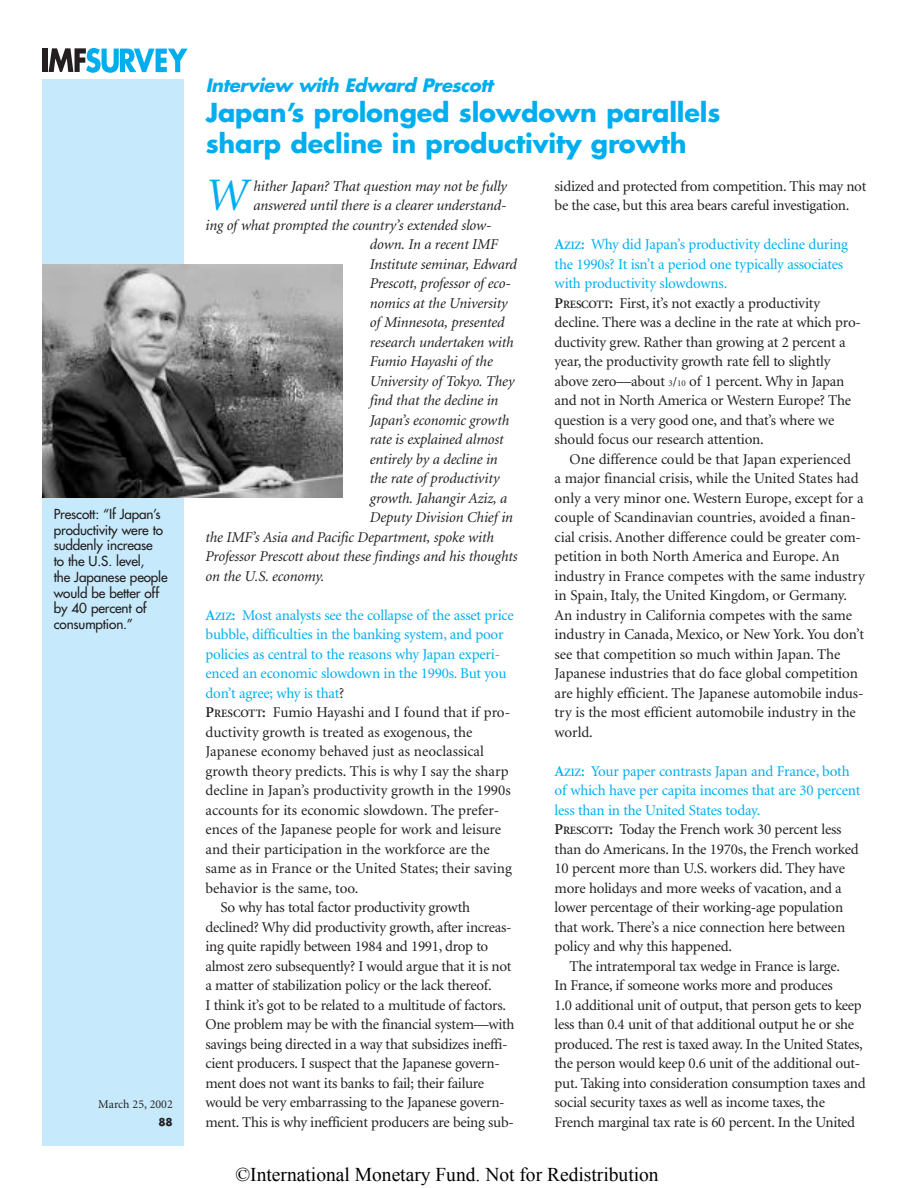
<style>
.page{position:relative;width:918px;height:1188px;background:#fff}
.page>*{position:absolute;margin:0;border:0;box-sizing:border-box;transform-origin:0 0}
.t1{font:italic 46.65px "Minion";color:#00aeef}
.t2{font:700 25.5px/30.6px "Futura";letter-spacing:-.005em;color:#00aeef}
.t3{font:19.5px "Times New Roman";color:#000}
.t4{font:italic 700 18px "Futura";letter-spacing:-.02em;color:#00aeef}
.t5{font:15px/19.5px "Minion";letter-spacing:-.015em;color:#231f20}
.t6{font:italic 15px "Minion";letter-spacing:-.01em;color:#231f20}
.t7{font:15px "Minion";letter-spacing:-.015em;color:#00aeef}
.t8{font:13.5px/15.8px "Futura";letter-spacing:-.01em;color:#231f20}
.t9{font:12px "Minion";color:#231f20}
.t10{font:700 10.5px "Futura";color:#231f20}
.s1{font-weight:600}
.s2{font-weight:600;font-size:11.25px}
.s3{color:#231f20}
.s4{font-weight:600;color:#00aeef}
.s5{font-weight:600;font-size:11.25px;color:#00aeef}
.s6{color:#00aeef}
.s7{font-size:9px}
.s8{font-size:13.5px}
</style>
<div class="page">
<div style="left:43px;top:48px;width:5px;height:24px;background:#231f20"></div>
<svg style="left:49px;top:48px;width:139px;height:25px"></svg>
<div style="left:42px;top:79px;width:141px;height:1067px;background:#c6eafb"></div>
<img style="left:42px;top:264px;width:301px;height:233px">
<p class="t8" style="left:54px;top:507px;width:115px">Prescott: “If Japan’s productivity were to suddenly increase<br>to the U.S. level,<br>the Japanese people would be better off by 40 percent of consumption.”</p>
<p class="t9" style="left:98px;top:1100px;width:76px">March 25, 2002</p>
<p class="t10" style="left:158px;top:1118px;width:16px">88</p>
<p class="t4" style="left:206px;top:77px;width:289px">Interview with Edward Prescott</p>
<h2 class="t2" style="left:206px;top:100px;width:516px">Japan’s prolonged slowdown parallels sharp decline in productivity growth</h2>
<h1 class="t1" style="left:206px;top:177px;width:44px">W</h1>
<p class="t6" style="left:254px;top:180px;width:255px">hither Japan? That question may not be fully</p>
<p class="t6" style="left:254px;top:200px;width:255px">answered until there is a clearer understand-</p>
<p class="t6" style="left:206px;top:219px;width:287px">ing of what prompted the country’s extended slow-</p>
<p class="t6" style="left:370px;top:239px;width:130px">down. In a recent IMF</p>
<p class="t6" style="left:370px;top:258px;width:149px">Institute seminar, Edward</p>
<p class="t6" style="left:370px;top:278px;width:143px">Prescott, professor of eco-</p>
<p class="t6" style="left:370px;top:297px;width:139px">nomics at the University</p>
<p class="t6" style="left:370px;top:317px;width:136px">of Minnesota, presented</p>
<p class="t6" style="left:370px;top:336px;width:145px">research undertaken with</p>
<p class="t6" style="left:370px;top:356px;width:124px">Fumio Hayashi of the</p>
<p class="t6" style="left:370px;top:375px;width:146px">University of Tokyo. They</p>
<p class="t6" style="left:370px;top:395px;width:130px">find that the decline in</p>
<p class="t6" style="left:370px;top:414px;width:141px">Japan’s economic growth</p>
<p class="t6" style="left:370px;top:434px;width:135px">rate is explained almost</p>
<p class="t6" style="left:370px;top:453px;width:129px">entirely by a decline in</p>
<p class="t6" style="left:370px;top:473px;width:131px">the rate of productivity</p>
<p class="t6" style="left:370px;top:492px;width:139px">growth. Jahangir Aziz, a</p>
<p class="t6" style="left:370px;top:512px;width:145px">Deputy Division Chief in</p>
<p class="t6" style="left:206px;top:531px;width:290px">the IMF’s Asia and Pacific Department, spoke with</p>
<p class="t6" style="left:206px;top:551px;width:314px">Professor Prescott about these findings and his thoughts</p>
<p class="t6" style="left:206px;top:570px;width:120px">on the U.S. economy.</p>
<p class="t7" style="left:206px;top:609px;width:310px"><span class="s1">A</span><span class="s2">ZIZ</span><span class="s1">:</span> Most analysts see the collapse of the asset price</p>
<p class="t7" style="left:205px;top:629px;width:300px">bubble, difficulties in the banking system, and poor</p>
<p class="t7" style="left:205px;top:648px;width:296px">policies as central to the reasons why Japan experi-</p>
<p class="t7" style="left:205px;top:668px;width:303px">enced an economic slowdown in the 1990s. But you</p>
<p class="t7" style="left:205px;top:687px;width:140px">don’t agree; why is that<span class="s3">?</span></p>
<p class="t5" style="left:205px;top:704px;width:306px"><span class="s1">P</span><span class="s2">RESCOTT</span><span class="s1">:</span> Fumio Hayashi and I found that if pro-</p>
<p class="t5" style="left:205px;top:724px;width:268px">ductivity growth is treated as exogenous, the</p>
<p class="t5" style="left:205px;top:743px;width:280px">Japanese economy behaved just as neoclassical</p>
<p class="t5" style="left:205px;top:763px;width:305px">growth theory predicts. This is why I say the sharp</p>
<p class="t5" style="left:205px;top:782px;width:307px">decline in Japan’s productivity growth in the 1990s</p>
<p class="t5" style="left:205px;top:802px;width:295px">accounts for its economic slowdown. The prefer-</p>
<p class="t5" style="left:205px;top:821px;width:297px">ences of the Japanese people for work and leisure</p>
<p class="t5" style="left:205px;top:841px;width:286px">and their participation in the workforce are the</p>
<p class="t5" style="left:205px;top:860px;width:308px">same as in France or the United States; their saving</p>
<p class="t5" style="left:205px;top:880px;width:155px">behavior is the same, too.</p>
<p class="t5" style="left:220px;top:899px;width:251px">So why has total factor productivity growth</p>
<p class="t5" style="left:205px;top:919px;width:308px">declined? Why did productivity growth, after increas-</p>
<p class="t5" style="left:205px;top:938px;width:284px">ing quite rapidly between 1984 and 1991, drop to</p>
<p class="t5" style="left:205px;top:958px;width:308px">almost zero subsequently? I would argue that it is not</p>
<p class="t5" style="left:205px;top:977px;width:288px">a matter of stabilization policy or the lack thereof.</p>
<p class="t5" style="left:205px;top:997px;width:302px">I think it’s got to be related to a multitude of factors.</p>
<p class="t5" style="left:205px;top:1016px;width:311px">One problem may be with the financial system—with</p>
<p class="t5" style="left:205px;top:1036px;width:304px">savings being directed in a way that subsidizes ineffi-</p>
<p class="t5" style="left:205px;top:1055px;width:296px">cient producers. I suspect that the Japanese govern-</p>
<p class="t5" style="left:205px;top:1075px;width:280px">ment does not want its banks to fail; their failure</p>
<p class="t5" style="left:205px;top:1094px;width:301px">would be very embarrassing to the Japanese govern-</p>
<p class="t5" style="left:205px;top:1114px;width:310px">ment. This is why inefficient producers are being sub-</p>
<p class="t5" style="left:555px;top:178px;width:313px">sidized and protected from competition. This may not be the case, but this area bears careful investigation.</p>
<p class="t5" style="left:555px;top:236px;width:308px"><span class="s4">A</span><span class="s5">ZIZ</span><span class="s4">:</span> <span class="s6">Why did Japan’s productivity decline during the 1990s? It isn’t a period one typically associates with productivity slowdowns.<br></span><span class="s1">P</span><span class="s2">RESCOTT</span><span class="s1">:</span> First, it’s not exactly a productivity decline. There was a decline in the rate at which pro&shy;ductivity grew. Rather than growing at 2 percent a year, the productivity growth rate fell to slightly above zero—about <span class="s7">3</span><span class="s8">/</span><span class="s7">10</span> of 1 percent. Why in Japan and not in North America or Western Europe? The question is a very good one, and that’s where we should focus our research attention.</p>
<p class="t5" style="left:555px;top:451px;width:312px;text-indent:15px">One difference could be that Japan experienced<br>a major financial crisis, while the United States had only a very minor one. Western Europe, except for a couple of Scandinavian countries, avoided a finan&shy;cial crisis. Another difference could be greater com&shy;petition in both North America and Europe. An industry in France competes with the same industry in Spain, Italy, the United Kingdom, or Germany.<br>An industry in California competes with the same industry in Canada, Mexico, or New York. You don’t see that competition so much within Japan. The Japanese industries that do face global competition are highly efficient. The Japanese automobile indus&shy;try is the most efficient automobile industry in the world.</p>
<p class="t5" style="left:555px;top:763px;width:307px"><span class="s4">A</span><span class="s5">ZIZ</span><span class="s4">:</span> <span class="s6">Your paper contrasts Japan and France, both of which have per capita incomes that are 30 percent less than in the United States today.<br></span><span class="s1">P</span><span class="s2">RESCOTT</span><span class="s1">:</span> Today the French work 30 percent less than do Americans. In the 1970s, the French worked 10 percent more than U.S. workers did. They have more holidays and more weeks of vacation, and a lower percentage of their working-age population that work. There’s a nice connection here between policy and why this happened.</p>
<p class="t5" style="left:555px;top:958px;width:313px;text-indent:15px">The intratemporal tax wedge in France is large.<br>In France, if someone works more and produces<br>1.0 additional unit of output, that person gets to keep less than 0.4 unit of that additional output he or she produced. The rest is taxed away. In the United States, the person would keep 0.6 unit of the additional out&shy;put. Taking into consideration consumption taxes and social security taxes as well as income taxes, the French marginal tax rate is 60 percent. In the United</p>
<h3 class="t3" style="left:236px;top:1161px;width:425px">©International Monetary Fund. Not for Redistribution</h3>
</div>
